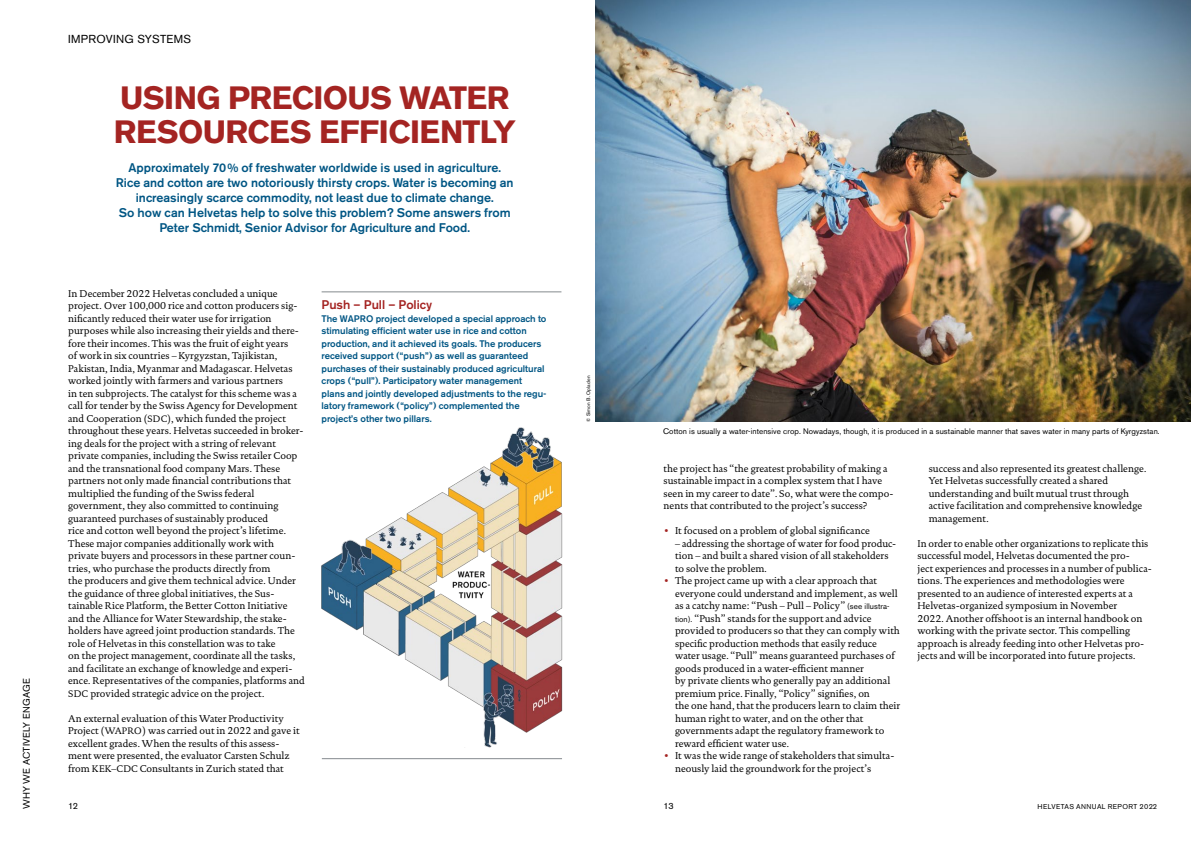
<style>
.page{position:relative;width:1191px;height:842px;background:#fff}
.page>*{position:absolute;margin:0;border:0;box-sizing:border-box;transform-origin:0 0}
.t1{font:700 32px/34px "Akzidenz Grotesk BE";letter-spacing:-.015em;color:#a42422}
.t2{font:500 12.5px/15px "Akzidenz Grotesk BE";color:#005684;text-align:center}
.t3{font:500 12.5px "Akzidenz Grotesk BE";color:#a42422}
.t4{font:11.5px "Akzidenz Grotesk BE";letter-spacing:.025em;color:#000}
.t5{font:10px/12.5px "DTL Documenta TOT";color:#000}
.t6{font:500 9.5px/12.5px "Akzidenz Grotesk BE";color:#005684}
.t7{font:9.5px "Akzidenz Grotesk BE";letter-spacing:.025em;color:#000}
.t8{font:9px "Akzidenz Grotesk BE";color:#000}
.t9{font:8px "Akzidenz Grotesk BE";letter-spacing:.01em;color:#000}
.t10{font:7px "Akzidenz Grotesk BE";letter-spacing:.06em;color:#000}
.t11{font:5px "Akzidenz Grotesk BE";letter-spacing:.02em;color:#000}
.s1{font-size:9.5px}
.s2{font-size:9.7px}
.s3{color:#a42422}
.s4{font-family:"Akzidenz Grotesk BE";font-size:8px}
.s5{font-size:7.3px}
</style>
<div class="page">
<img style="left:595px;top:0;width:596px;height:422px">
<hr style="left:321px;top:291px;width:240px;height:1px;background:#858a8e">
<img style="left:321px;top:427px;width:242px;height:332px">
<p class="t7" style="left:21px;top:809px;width:132px;rotate:-90deg">WHY WE ACTIVELY ENGAGE</p>
<p class="t4" style="left:68px;top:32px;width:125px">IMPROVING SYSTEMS</p>
<h1 class="t1" style="left:114px;top:81px;width:403px">USING PRECIOUS WATER<br>RESOURCES EFFICIENTLY</h1>
<p class="t2" style="left:116px;top:160px;width:399px">Approximately 70% of freshwater worldwide is used in agriculture.<br>Rice and cotton are two notoriously thirsty crops. Water is becoming an increasingly scarce commodity, not least due to climate change.<br>So how can Helvetas help to solve this problem? Some answers from Peter Schmidt, Senior Advisor for Agriculture and Food.</p>
<p class="t5" style="left:68px;top:287px;width:238px">In December 2022 Helvetas concluded a unique project. Over 100,000 rice and cotton producers sig&shy;nificantly reduced their water use for irrigation purposes while also increasing their yields and there&shy;fore their incomes. This was the fruit of eight years<br>of work in six countries – Kyrgyzstan, Tajikistan, Pakistan, India, Myanmar and Madagascar. Helvetas worked jointly with farmers and various partners<br>in ten subprojects. The catalyst for this scheme was a call for tender by the Swiss Agency for Development and Cooperation (<span class="s1">SDC</span>), which funded the project throughout these years. Helvetas succeeded in broker&shy;ing deals for the project with a string of relevant private companies, including the Swiss retailer Coop and the transnational food company Mars. These partners not only made financial contributions that multiplied the funding of the Swiss federal government, they also committed to continuing guaranteed purchases of sustainably produced<br>rice and cotton well beyond the project’s lifetime.<br>These major companies additionally work with private buyers and processors in these partner coun&shy;tries, who purchase the products directly from<br>the producers and give them technical advice. Under the guidance of three global initiatives, the Sus&shy;tainable Rice Platform, the Better Cotton Initiative and the Alliance for Water Stewardship, the stake&shy;holders have agreed joint production standards. The role of Helvetas in this constellation was to take<br>on the project management, coordinate all the tasks, and facilitate an exchange of knowledge and experi&shy;ence. Representatives of the companies, platforms and <span class="s2">SDC</span> provided strategic advice on the project.</p>
<p class="t5" style="left:68px;top:712px;width:233px">An external evaluation of this Water Productivity Project (<span class="s1">WAPRO</span>) was carried out in 2022 and gave it excellent grades. When the results of this assess&shy;ment were presented, the evaluator Carsten Schulz from <span class="s2">KEK–CDC</span> Consultants in Zurich stated that</p>
<p class="t3" style="left:321px;top:297px;width:112px">Push – Pull – Policy</p>
<p class="t6" style="left:321px;top:312px;width:226px">The WAPRO project developed a special approach to stimulating efficient water use in rice and cotton production, and it achieved its goals. The producers received support (“push”) as well as guaranteed purchases of their sustainably produced agricultural crops (“pull”). Participatory water management plans and jointly developed adjustments to the regu&shy;latory framework (“policy”) complemented the project’s other two pillars.</p>
<p class="t11" style="left:585px;top:422px;width:48px;rotate:-90deg">© Simon B. Opladen</p>
<p class="t9" style="left:663px;top:426px;width:498px">Cotton is usually a water-intensive crop. Nowadays, though, it is produced in a sustainable manner that saves water in many parts of Kyrgyzstan.</p>
<p class="t5" style="left:663px;top:462px;width:231px">the project has “the greatest probability of making a sustainable impact in a complex system that I have seen in my career to date”. So, what were the compo&shy;nents that contributed to the project’s success?</p>
<p class="t5" style="left:663px;top:524px;width:208px"><span class="s3">•</span> It focused on a problem of global significance</p>
<p class="t5" style="left:675px;top:537px;width:223px">– addressing the shortage of water for food produc&shy;tion – and built a shared vision of all stakeholders to solve the problem.</p>
<p class="t5" style="left:675px;top:574px;width:227px;text-indent:-11px"><span class="s3">•</span> The project came up with a clear approach that everyone could understand and implement, as well as a catchy name: “Push – Pull – Policy” <span class="s4">(see illustra&shy;tion).</span> “Push” stands for the support and advice provided to producers so that they can comply with specific production methods that easily reduce water usage. “Pull” means guaranteed purchases of goods produced in a water-efficient manner<br>by private clients who generally pay an additional premium price. Finally, “Policy” signifies, on<br>the one hand, that the producers learn to claim their human right to water, and on the other that governments adapt the regulatory framework to reward efficient water use.</p>
<p class="t5" style="left:675px;top:749px;width:221px;text-indent:-11px"><span class="s3">•</span> It was the wide range of stakeholders that simulta&shy;neously laid the groundwork for the project’s</p>
<p class="t5" style="left:928px;top:462px;width:219px">success and also represented its greatest challenge.<br>Yet Helvetas successfully created a shared understanding and built mutual trust through active facilitation and comprehensive knowledge management.</p>
<p class="t5" style="left:917px;top:537px;width:236px">In order to enable other organizations to replicate this successful model, Helvetas documented the pro-<br>ject experiences and processes in a number of publica&shy;tions. The experiences and methodologies were presented to an audience of interested experts at a Helvetas-organized symposium in November<br>2022. Another offshoot is an internal handbook on working with the private sector. This compelling approach is already feeding into other Helvetas pro&shy;jects and will be incorporated into future projects.</p>
<p class="t8" style="left:68px;top:801px;width:12px">12</p>
<p class="t8" style="left:663px;top:801px;width:12px">13</p>
<p class="t10" style="left:1037px;top:803px;width:121px">HELVETAS ANNUAL REPORT <span class="s5">2022</span></p>
</div>
